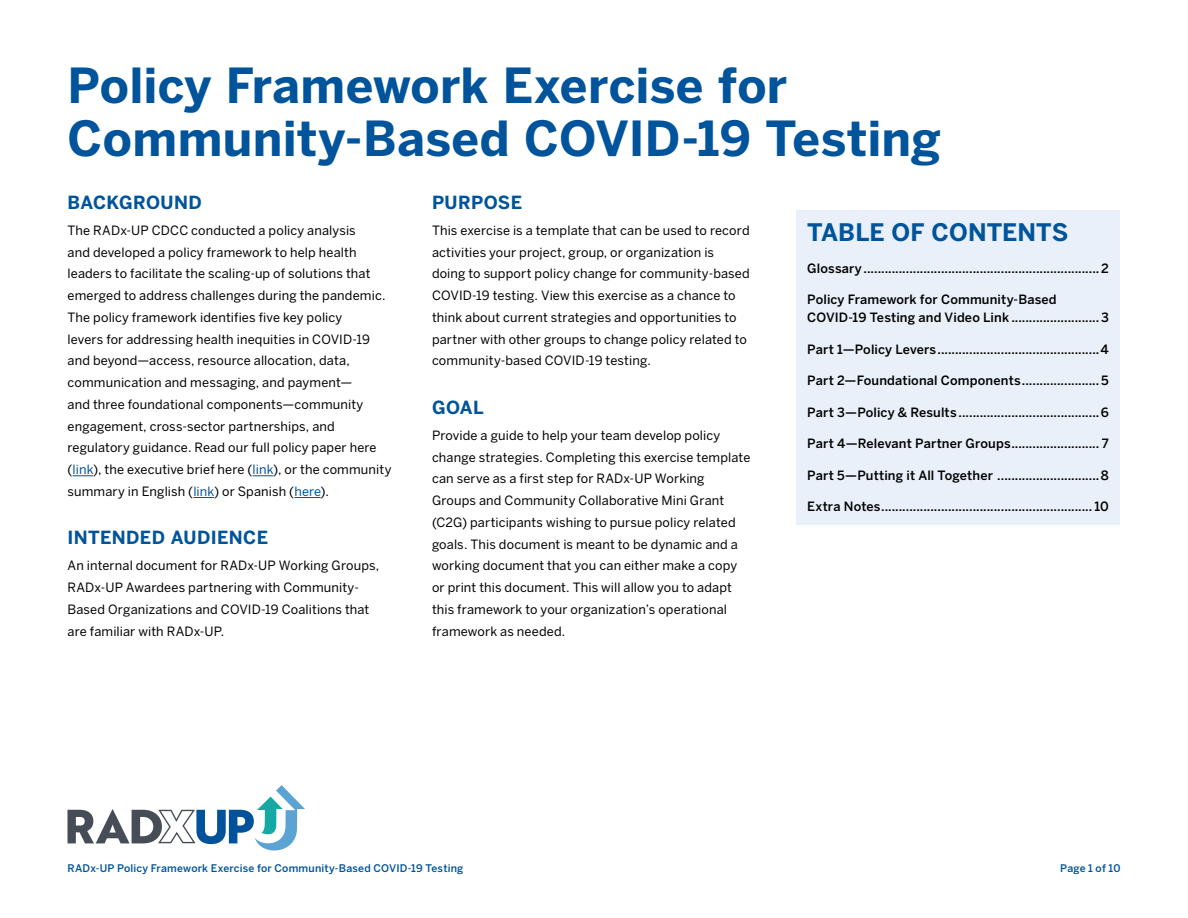
<style>
.page{position:relative;width:1188px;height:918px;background:#fff}
.page>*{position:absolute;margin:0;border:0;box-sizing:border-box;transform-origin:0 0}
.t1{font:700 48px/52.5px "Benton Sans";letter-spacing:.005em;color:#00549b}
.t2{font:700 24px "Benton Sans";color:#00549b}
.t3{font:700 18px "Benton Sans";letter-spacing:.02em;color:#00549b}
.t4{font:12.75px/21.8px "Benton Sans";letter-spacing:.01em;color:#000}
.t5{font:500 12.75px/18px "Benton Sans";letter-spacing:.01em;color:#000}
.t6{font:500 10.5px "Benton Sans";letter-spacing:.015em;color:#00549b}
.s1{color:#00549b}
</style>
<div class="page">
<div style="left:796px;top:210px;width:324px;height:315px;background:#eaf0f9"></div>
<svg style="left:73px;top:476px;width:20px;height:1px"></svg>
<svg style="left:253px;top:476px;width:20px;height:1px"></svg>
<svg style="left:193px;top:497px;width:21px;height:1px"></svg>
<svg style="left:294px;top:497px;width:27px;height:1px"></svg>
<svg style="left:68px;top:785px;width:237px;height:65px"></svg>
<h1 class="t1" style="left:68px;top:59px;width:875px">Policy Framework Exercise for<br>Community-Based COVID-19 Testing</h1>
<h2 class="t3" style="left:68px;top:191px;width:136px">BACKGROUND</h2>
<p class="t4" style="left:68px;top:219px;width:319px">The RADx-UP CDCC conducted a policy analysis<br>and developed a policy framework to help health leaders to facilitate the scaling-up of solutions that emerged to address challenges during the pandemic.</p>
<p class="t4" style="left:67px;top:306px;width:326px">The policy framework identifies five key policy<br>levers for addressing health inequities in COVID-19 and beyond—access, resource allocation, data, communication and messaging, and payment—<br>and three foundational components—community engagement, cross-sector partnerships, and regulatory guidance. Read our full policy paper here (<span class="s1">link</span>), the executive brief here (<span class="s1">link</span>), or the community summary in English (<span class="s1">link</span>) or Spanish (<span class="s1">here</span>).</p>
<h2 class="t3" style="left:68px;top:527px;width:202px">INTENDED AUDIENCE</h2>
<p class="t4" style="left:68px;top:555px;width:313px">An internal document for RADx-UP Working Groups, RADx-UP Awardees partnering with Community-Based Organizations and COVID-19 Coalitions that are familiar with RADx-UP.</p>
<h2 class="t3" style="left:432px;top:191px;width:92px">PURPOSE</h2>
<p class="t4" style="left:432px;top:219px;width:319px">This exercise is a template that can be used to record activities your project, group, or organization is doing to support policy change for community-based COVID-19 testing. View this exercise as a chance to think about current strategies and opportunities to partner with other groups to change policy related to community-based COVID-19 testing.</p>
<h2 class="t3" style="left:432px;top:396px;width:53px">GOAL</h2>
<p class="t4" style="left:432px;top:424px;width:320px">Provide a guide to help your team develop policy change strategies. Completing this exercise template can serve as a first step for RADx-UP Working Groups and Community Collaborative Mini Grant (C2G) participants wishing to pursue policy related goals. This document is meant to be dynamic and a working document that you can either make a copy or print this document. This will allow you to adapt this framework to your organization’s operational framework as needed.</p>
<h2 class="t2" style="left:807px;top:218px;width:263px">TABLE OF CONTENTS</h2>
<p class="t5" style="left:807px;top:259px;width:303px">Glossary...................................................................2</p>
<p class="t5" style="left:807px;top:290px;width:303px">Policy Framework for Community-Based<br>COVID-19 Testing and Video Link .........................3</p>
<p class="t5" style="left:807px;top:340px;width:303px">Part 1—Policy Levers..............................................4</p>
<p class="t5" style="left:807px;top:371px;width:303px">Part 2—Foundational Components......................5</p>
<p class="t5" style="left:807px;top:403px;width:303px">Part 3—Policy &amp; Results ........................................6</p>
<p class="t5" style="left:807px;top:434px;width:303px">Part 4—Relevant Partner Groups......................... 7</p>
<p class="t5" style="left:807px;top:466px;width:303px">Part 5—Putting it All Together .............................8</p>
<p class="t5" style="left:807px;top:497px;width:303px">Extra Notes............................................................ 10</p>
<p class="t6" style="left:68px;top:862px;width:397px">RADx-UP Policy Framework Exercise for Community-Based COVID-19 Testing</p>
<p class="t6" style="left:1060px;top:862px;width:62px">Page 1 of 10</p>
</div>
